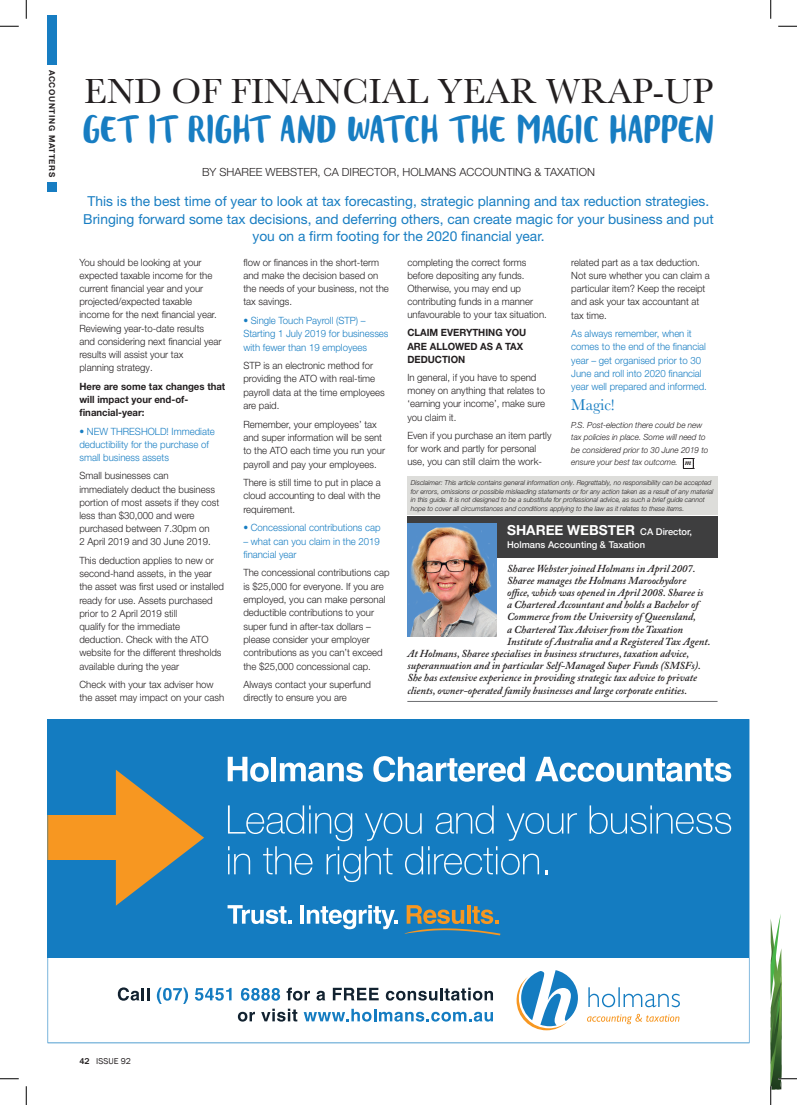
<style>
.page{position:relative;width:797px;height:1105px;background:#fff}
.page>*{position:absolute;margin:0;border:0;box-sizing:border-box;transform-origin:0 0}
.t1{font:36.25px "Baskerville";letter-spacing:.005em;color:#231f20}
.t2{font:30px "Blog Script";letter-spacing:-.02em;color:#177dc2}
.t3{font:16.25px "Baskerville";color:#177dc2;scale:.96 1}
.t4{font:13.75px/17.5px "Helvetica Neue LT Pro";color:#177dc2;text-align:center}
.t5{font:700 13.75px "Helvetica Neue";color:#fff}
.t6{font:300 11.25px "Helvetica Neue LT Pro";color:#231f20}
.t7{font:italic 600 10.62px "Adobe Caslon Pro";color:#231f20}
.t8{font:300 10px/13.2px "Helvetica Neue LT Pro";color:#231f20;scale:.96 1}
.t9{font:300 10px/13.2px "Helvetica Neue LT Pro";color:#177dc2;scale:.96 1}
.t10{font:700 10px/13.2px "Helvetica Neue LT Pro";color:#231f20;scale:.96 1}
.t11{font:500 9.38px "Helvetica Neue";color:#fff}
.t12{font:8.75px "Franklin Gothic";color:#231f20}
.t13{font:italic 300 8.5px/12.4px "Helvetica Neue LT Pro";color:#231f20;scale:.96 1}
.t14{font:700 8.12px "Helvetica Neue";letter-spacing:.08em;color:#231f20}
.t15{font:italic 300 6.88px/8.8px "Helvetica Neue LT Pro";color:#231f20}
.s1{font-family:"Adobe Caslon Pro";font-weight:700}
.s2{font-weight:500;font-size:9.38px}
.s3{font-weight:500}
</style>
<div class="page">
<svg style="left:48px;top:719px;width:701px;height:324px;fill:#147cc1"></svg>
<div style="left:48px;top:182px;width:9px;height:10px;background:#177dc2"></div>
<div style="left:48px;top:16px;width:9px;height:49px;background:#177dc2"></div>
<svg style="left:683px;top:458px;width:11px;height:11px"></svg>
<div style="left:407px;top:476px;width:310px;height:39px;background:#ddddda"></div>
<div style="left:407px;top:516px;width:310px;height:41px;background:#3e3e3f"></div>
<img style="left:407px;top:523px;width:89px;height:113px">
<hr style="left:407px;top:701px;width:310px;height:1px;background:#6c6d70">
<svg style="left:0;top:25px;width:19px;height:2px"></svg>
<svg style="left:778px;top:25px;width:19px;height:2px"></svg>
<svg style="left:0;top:1078px;width:19px;height:1px"></svg>
<svg style="left:25px;top:0;width:2px;height:19px"></svg>
<svg style="left:25px;top:1086px;width:2px;height:19px"></svg>
<svg style="left:770px;top:0;width:1px;height:19px"></svg>
<svg style="left:770px;top:914px;width:27px;height:191px"></svg>
<p class="t14" style="left:58px;top:70px;width:109px;rotate:90deg">ACCOUNTING MATTERS</p>
<h1 class="t1" style="left:84px;top:68px;width:630px">END OF FINANCIAL YEAR WRAP-UP</h1>
<h2 class="t2" style="left:82px;top:113px;width:633px">GET IT RIGHT AND WATCH THE MAGIC HAPPEN</h2>
<p class="t6" style="left:202px;top:165px;width:394px">BY SHAREE WEBSTER, CA DIRECTOR, HOLMANS ACCOUNTING &amp; TAXATION</p>
<p class="t4" style="left:83px;top:192px;width:632px">This is the best time of year to look at tax forecasting, strategic planning and tax reduction strategies.<br>Bringing forward some tax decisions, and deferring others, can create magic for your business and put you on a firm footing for the 2020 financial year.</p>
<p class="t8" style="left:79px;top:255px;width:150px">You should be looking at your expected taxable income for the current financial year and your projected/expected taxable income for the next financial year.<br>Reviewing year-to-date results and considering next financial year results will assist your tax<br>planning strategy.</p>
<p class="t10" style="left:79px;top:379px;width:153px">Here are some tax changes that will impact your end-of&shy;financial-year:</p>
<p class="t9" style="left:79px;top:424px;width:142px">• NEW THRESHOLD! Immediate deductibility for the purchase of small business assets</p>
<p class="t8" style="left:79px;top:469px;width:147px">Small businesses can immediately deduct the business portion of most assets if they cost less than $30,000 and were purchased between 7.30pm on<br>2 April 2019 and 30 June 2019.</p>
<p class="t8" style="left:79px;top:554px;width:152px">This deduction applies to new or second-hand assets, in the year the asset was first used or installed ready for use. Assets purchased prior to 2 April 2019 still<br>qualify for the immediate deduction. Check with the ATO website for the different thresholds available during the year</p>
<p class="t8" style="left:79px;top:678px;width:152px">Check with your tax adviser how the asset may impact on your cash</p>
<p class="t8" style="left:243px;top:255px;width:153px">flow or finances in the short-term and make the decision based on the needs of your business, not the tax savings.</p>
<p class="t9" style="left:243px;top:314px;width:153px">• Single Touch Payroll (STP) –<br>Starting 1 July 2019 for businesses with fewer than 19 employees</p>
<p class="t8" style="left:243px;top:359px;width:149px">STP is an electronic method for providing the ATO with real-time payroll data at the time employees are paid.</p>
<p class="t8" style="left:243px;top:417px;width:149px">Remember, your employees’ tax and super information will be sent to the ATO each time you run your payroll and pay your employees.</p>
<p class="t8" style="left:243px;top:476px;width:144px;text-align:justify">There is still time to put in place a cloud accounting to deal with the requirement.</p>
<p class="t9" style="left:243px;top:521px;width:144px">• Concessional contributions cap</p>
<p class="t9" style="left:243px;top:534px;width:144px">– what can you claim in the 2019 financial year</p>
<p class="t8" style="left:243px;top:566px;width:154px">The concessional contributions cap is $25,000 for everyone. If you are employed, you can make personal deductible contributions to your super fund in after-tax dollars – please consider your employer contributions as you can’t exceed the $25,000 concessional cap.</p>
<p class="t8" style="left:243px;top:678px;width:134px">Always contact your superfund directly to ensure you are</p>
<p class="t8" style="left:407px;top:255px;width:147px">completing the correct forms before depositing any funds.<br>Otherwise, you may end up contributing funds in a manner unfavourable to your tax situation.</p>
<p class="t10" style="left:407px;top:326px;width:125px">CLAIM EVERYTHING YOU<br>ARE ALLOWED AS A TAX<br>DEDUCTION</p>
<p class="t8" style="left:407px;top:371px;width:145px">In general, if you have to spend money on anything that relates to ‘earning your income’, make sure you claim it.</p>
<p class="t8" style="left:407px;top:429px;width:152px">Even if you purchase an item partly for work and partly for personal use, you can still claim the work-</p>
<p class="t8" style="left:571px;top:255px;width:146px">related part as a tax deduction.<br>Not sure whether you can claim a particular item? Keep the receipt and ask your tax accountant at tax time.</p>
<p class="t9" style="left:571px;top:327px;width:143px">As always remember, when it comes to the end of the financial year – get organised prior to 30<br>June and roll into 2020 financial year well prepared and informed.</p>
<h3 class="t3" style="left:571px;top:395px;width:47px">Magic!</h3>
<p class="t13" style="left:571px;top:419px;width:144px">P.S. Post-election there could be new tax policies in place. Some will need to be considered prior to 30 June 2019 to ensure your best tax outcome. <span class="s1">m</span></p>
<p class="t15" style="left:411px;top:478px;width:304px">Disclaimer: This article contains general information only. Regrettably, no responsibility can be accepted for errors, omissions or possible misleading statements or for any action taken as a result of any material in this guide. It is not designed to be a substitute for professional advice, as such a brief guide cannot hope to cover all circumstances and conditions applying to the law as it relates to these items.</p>
<h3 class="t5" style="left:507px;top:519px;width:186px">SHAREE WEBSTER <span class="s2">CA Director,</span></h3>
<p class="t11" style="left:507px;top:537px;width:139px">Holmans Accounting &amp; Taxation</p>
<p class="t7" style="left:507px;top:562px;width:190px">Sharee Webster joined Holmans in April 2007.</p>
<p class="t7" style="left:507px;top:574px;width:181px">Sharee manages the Holmans Maroochydore</p>
<p class="t7" style="left:507px;top:586px;width:198px">office, which was opened in April 2008. Sharee is</p>
<p class="t7" style="left:507px;top:598px;width:193px">a Chartered Accountant and holds a Bachelor of</p>
<p class="t7" style="left:507px;top:610px;width:190px">Commerce from the University of Queensland,</p>
<p class="t7" style="left:507px;top:623px;width:177px">a Chartered Tax Adviser from the Taxation</p>
<p class="t7" style="left:507px;top:635px;width:205px">Institute of Australia and a Registered Tax Agent.</p>
<p class="t7" style="left:407px;top:647px;width:283px">At Holmans, Sharee specialises in business structures, taxation advice,</p>
<p class="t7" style="left:407px;top:659px;width:295px">superannuation and in particular Self-Managed Super Funds (SMSFs).</p>
<p class="t7" style="left:407px;top:671px;width:291px">She has extensive experience in providing strategic tax advice to private</p>
<p class="t7" style="left:407px;top:684px;width:281px">clients, owner-operated family businesses and large corporate entities.</p>
<p class="t12" style="left:79px;top:1055px;width:53px"><span class="s3">42</span> ISSUE 92</p>
</div>
